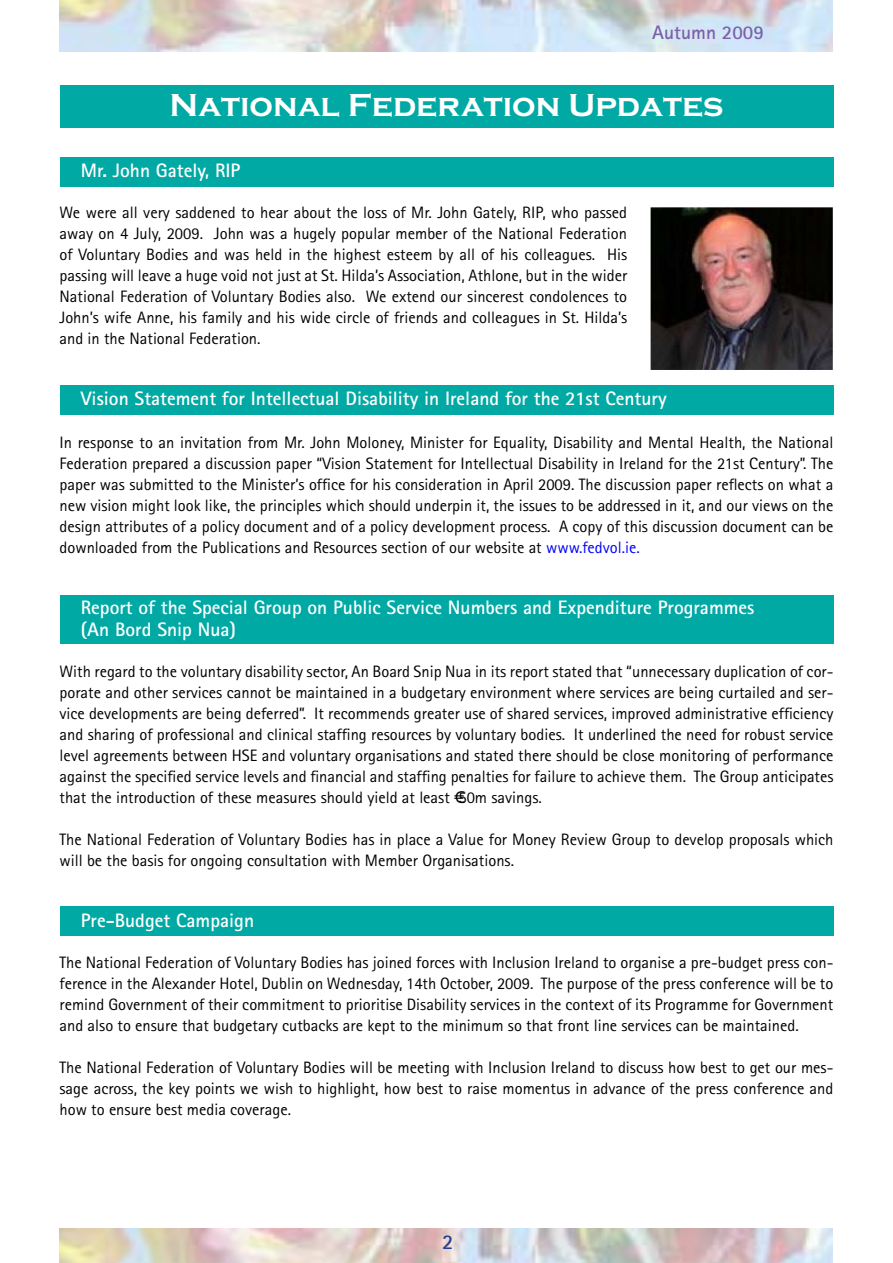
<style>
.page{position:relative;width:893px;height:1263px;background:#fff}
.page>*{position:absolute;margin:0;border:0;box-sizing:border-box;transform-origin:0 0}
.t1{font:700 33px "Copperplate T";color:#fff}
.t2{font:700 21px "Rotis Sans Serif";color:#25408f}
.t3{font:700 19.5px/21.6px "Rotis Sans Serif";color:#fff}
.t4{font:700 19.5px "Rotis Sans Serif";color:#7c60a9}
.t5{font:16.5px/21px "Rotis Sans Serif";color:#000;text-align:justify}
.s1{color:#00f}
</style>
<div class="page">
<img style="left:60px;top:0;width:772px;height:52px">
<img style="left:60px;top:1228px;width:772px;height:35px">
<div style="left:60px;top:85px;width:773px;height:43px;background:#00a9a4"></div>
<img style="left:651px;top:207px;width:182px;height:163px">
<div style="left:60px;top:157px;width:773px;height:29px;background:#00a9a4"></div>
<div style="left:60px;top:385px;width:773px;height:30px;background:#00a9a4"></div>
<div style="left:60px;top:595px;width:773px;height:48px;background:#00a9a4"></div>
<div style="left:60px;top:907px;width:773px;height:29px;background:#00a9a4"></div>
<p class="t4" style="left:652px;top:20px;width:113px">Autumn 2009</p>
<h1 class="t1" style="left:169px;top:87px;width:556px">National Federation Updates</h1>
<p class="t3" style="left:81px;top:160px;width:161px">Mr. John Gately, RIP</p>
<p class="t5" style="left:60px;top:202px;width:569px">We were all very saddened to hear about the loss of Mr. John Gately, RIP, who passed away on 4 July, 2009. John was a hugely popular member of the National Federation of Voluntary Bodies and was held in the highest esteem by all of his colleagues. His passing will leave a huge void not just at St. Hilda’s Association, Athlone, but in the wider National Federation of Voluntary Bodies also. We extend our sincerest condolences to John’s wife Anne, his family and his wide circle of friends and colleagues in St. Hilda’s and in the National Federation.</p>
<p class="t3" style="left:81px;top:388px;width:587px">Vision Statement for Intellectual Disability in Ireland for the 21st Century</p>
<p class="t5" style="left:60px;top:432px;width:775px">In response to an invitation from Mr. John Moloney, Minister for Equality, Disability and Mental Health, the National Federation prepared a discussion paper “Vision Statement for Intellectual Disability in Ireland for the 21st Century”. The paper was submitted to the Minister’s office for his consideration in April 2009. The discussion paper reflects on what a new vision might look like, the principles which should underpin it, the issues to be addressed in it, and our views on the design attributes of a policy document and of a policy development process. A copy of this discussion document can be downloaded from the Publications and Resources section of our website at <span class="s1">www.fedvol.ie.</span></p>
<p class="t3" style="left:81px;top:596px;width:675px">Report of the Special Group on Public Service Numbers and Expenditure Programmes (An Bord Snip Nua)</p>
<p class="t5" style="left:60px;top:660px;width:775px">With regard to the voluntary disability sector, An Board Snip Nua in its report stated that “unnecessary duplication of cor&shy;porate and other services cannot be maintained in a budgetary environment where services are being curtailed and ser&shy;vice developments are being deferred”. It recommends greater use of shared services, improved administrative efficiency and sharing of professional and clinical staffing resources by voluntary bodies. It underlined the need for robust service level agreements between HSE and voluntary organisations and stated there should be close monitoring of performance against the specified service levels and financial and staffing penalties for failure to achieve them. The Group anticipates that the introduction of these measures should yield at least €50m savings.</p>
<p class="t5" style="left:60px;top:828px;width:775px">The National Federation of Voluntary Bodies has in place a Value for Money Review Group to develop proposals which will be the basis for ongoing consultation with Member Organisations.</p>
<p class="t3" style="left:81px;top:909px;width:175px">Pre-Budget Campaign</p>
<p class="t5" style="left:60px;top:951px;width:775px">The National Federation of Voluntary Bodies has joined forces with Inclusion Ireland to organise a pre-budget press con&shy;ference in the Alexander Hotel, Dublin on Wednesday, 14th October, 2009. The purpose of the press conference will be to remind Government of their commitment to prioritise Disability services in the context of its Programme for Government and also to ensure that budgetary cutbacks are kept to the minimum so that front line services can be maintained.</p>
<p class="t5" style="left:60px;top:1056px;width:775px">The National Federation of Voluntary Bodies will be meeting with Inclusion Ireland to discuss how best to get our mes&shy;sage across, the key points we wish to highlight, how best to raise momentus in advance of the press conference and how to ensure best media coverage.</p>
<p class="t2" style="left:442px;top:1228px;width:13px">2</p>
</div>
